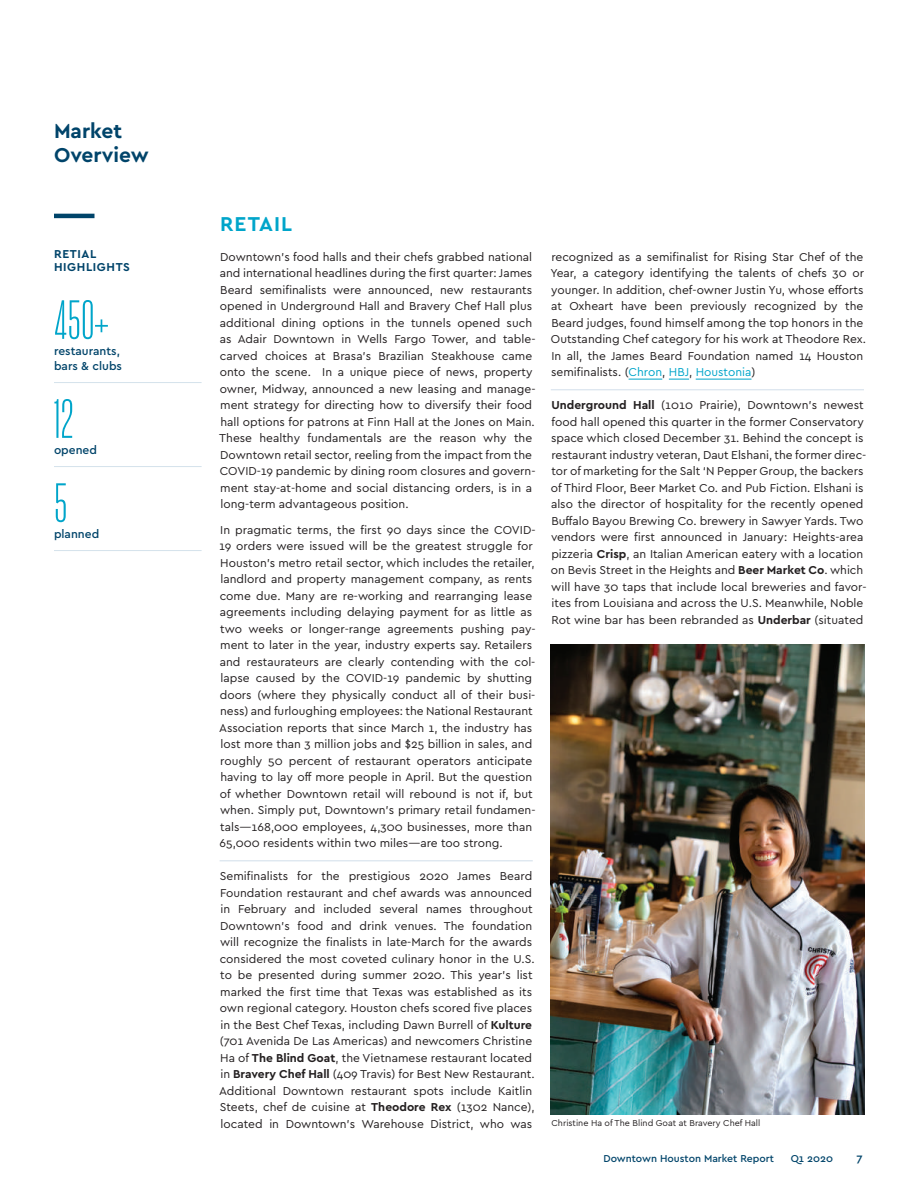
<style>
.page{position:relative;width:918px;height:1188px;background:#fff}
.page>*{position:absolute;margin:0;border:0;box-sizing:border-box;transform-origin:0 0}
.t1{font:54px "Action Cond Light Grade 2";color:#00a5ca}
.t2{font:700 21px/24px "Cera";color:#00446a}
.t3{font:700 21px "Cera";color:#00a5ca}
.t4{font:12px/16.5px "Cera";color:#231f20}
.t5{font:500 12px/15px "Cera";color:#00446a}
.t6{font:700 12px/13.5px "Cera";letter-spacing:.05em;color:#00446a}
.t7{font:500 10.5px "Cera";color:#00446a}
.t8{font:9px "Cera";color:#231f20}
.s1{font-weight:700}
.s2{color:#00a5ca}
</style>
<div class="page">
<hr style="left:54px;top:214px;width:40px;height:4px;background:#00446a">
<hr style="left:220px;top:861px;width:313px;height:1px;background:#d1deea">
<hr style="left:551px;top:390px;width:313px;height:1px;background:#d1deea">
<hr style="left:629px;top:379px;width:33px;height:1px;background:#00a5ca">
<svg style="left:669px;top:379px;width:20px;height:1px"></svg>
<hr style="left:696px;top:379px;width:56px;height:1px;background:#00a5ca">
<img style="left:551px;top:644px;width:313px;height:470px">
<hr style="left:54px;top:382px;width:148px;height:1px;background:#d4e2ec">
<hr style="left:54px;top:466px;width:148px;height:1px;background:#d4e2ec">
<hr style="left:54px;top:550px;width:148px;height:1px;background:#d4e2ec">
<h2 class="t2" style="left:54px;top:118px;width:96px">Market<br>Overview</h2>
<p class="t6" style="left:54px;top:247px;width:77px">retial highlights</p>
<h1 class="t1" style="left:54px;top:292px;width:56px">450+</h1>
<p class="t5" style="left:54px;top:343px;width:70px">restaurants, bars &amp; clubs</p>
<h1 class="t1" style="left:54px;top:391px;width:21px">12</h1>
<p class="t5" style="left:54px;top:442px;width:45px">opened</p>
<h1 class="t1" style="left:54px;top:475px;width:15px">5</h1>
<p class="t5" style="left:54px;top:526px;width:47px">planned</p>
<h2 class="t3" style="left:220px;top:210px;width:73px">Retail</h2>
<p class="t4" style="left:219px;top:248px;width:318px">Downtown’s food halls and their chefs grabbed national and international headlines during the first quarter: James Beard semifinalists were announced, new restaurants opened in U nderground Hall and Bravery Chef Hall plus additional dining options in the tunnels opened such as Adair Downtown in Wells Fargo Tower, and table&shy;carved choices at Brasa’s Brazilian Steakhouse came onto the scene. I n a unique piece of news, property owner, Midway, announced a new leasing and manage&shy;ment strategy for directing how to diversify their food hall options for patrons at Finn Hall at the Jones on Main.<br>These healthy fundamentals are the reason why the Downtown retail sector, reeling from the impact from the COVID-19 pandemic by dining room closures and govern&shy;ment stay-at-home and social distancing orders, is in a long-term advantageous position.</p>
<p class="t4" style="left:219px;top:521px;width:318px">I n pragmatic terms, the first 90 days since the COVID-19 orders were issued will be the greatest struggle for Houston’s metro retail sector, which includes the retailer, landlord and property management company, as rents come due. Many are re-working and rearranging lease agreements including delaying payment for as little as two weeks or longer-range agreements pushing pay&shy;ment to later in the year, industry experts say. Retailers and restaurateurs are clearly contending with the col&shy;lapse caused by the COVID-19 pandemic by shutting doors (where they physically conduct all of their busi&shy;ness) and furloughing employees: the National Restaurant Association reports that since March 1, the industry has lost more than 3 million jobs and $25 billion in sales, and roughly 50 percent of restaurant operators anticipate having to lay off more people in April. But the question of whether Downtown retail will rebound is not if, but when. Simply put, Downtown’s primary retail fundamen&shy;tals—168,000 employees, 4,300 businesses, more than 65,000 residents within two miles—are too strong.</p>
<p class="t4" style="left:219px;top:867px;width:317px">Semifinalists for the prestigious 2020 James Beard Foundation restaurant and chef awards was announced in February and included several names throughout Downtown’s food and drink venues. The foundation will recognize the finalists in late-March for the awards considered the most coveted culinary honor in the U.S. to be presented during summer 2020. This year’s list marked the first time that Texas was established as its own regional category. Houston chefs scored five places in the Best Chef Texas, including Dawn Burrell of <span class="s1">Kulture </span>(701 Avenida De Las Americas) and newcomers Christine Ha of <span class="s1">The Blind Goat</span>, the Vietnamese restaurant located in <span class="s1">Bravery Chef Hall</span> (409 Travis) for Best N ew Restaurant.<br>Additional Downtown restaurant spots include Kaitlin Steets, chef de cuisine at <span class="s1">Theodore Rex</span> (1302 Nance), located in Downtown’s Warehouse District, who was</p>
<p class="t4" style="left:550px;top:248px;width:317px">recognized as a semifinalist for Rising Star Chef of the Year, a category identifying the talents of chefs 30 or younger. I n addition, chef-owner Justin Yu, whose efforts at Oxheart have been previously recognized by the Beard judges, found himself among the top honors in the Outstanding Chef category for his work at Theodore Rex.<br>I n all, the James Beard Foundation named 14 Houston semifinalists. (<span class="s2">Chron</span>, <span class="s2">HBJ</span>, <span class="s2">Houstonia</span>)</p>
<p class="t4" style="left:551px;top:396px;width:317px"><span class="s1">Underground Hall</span> (1010 Prairie), Downtown’s newest food hall opened this quarter in the former Conservatory space which closed December 31. Behind the concept is restaurant industry veteran, Daut Elshani, the former direc&shy;tor of marketing for the Salt ‘N Pepper Group, the backers of Third Floor, Beer Market Co. and Pub Fiction. Elshani is also the director of hospitality for the recently opened Buffalo Bayou Brewing Co. brewery in Sawyer Yards. Two vendors were first announced in January: Heights-area pizzeria <span class="s1">Crisp</span>, an Italian American eatery with a location on Bevis Street in the Heights and <span class="s1">Beer Market Co</span>. which will have 30 taps that include local breweries and favor&shy;ites from Louisiana and across the U.S. Meanwhile, Noble Rot wine bar has been rebranded as <span class="s1">Underbar</span> (situated</p>
<p class="t8" style="left:552px;top:1117px;width:210px">Christine Ha of The Blind Goat at Bravery Chef Hall</p>
<p class="t7" style="left:603px;top:1151px;width:172px">Downtown Houston Market Report</p>
<p class="t7" style="left:791px;top:1151px;width:44px">Q1 2020</p>
<p class="t5" style="left:857px;top:1150px;width:8px">7</p>
</div>
